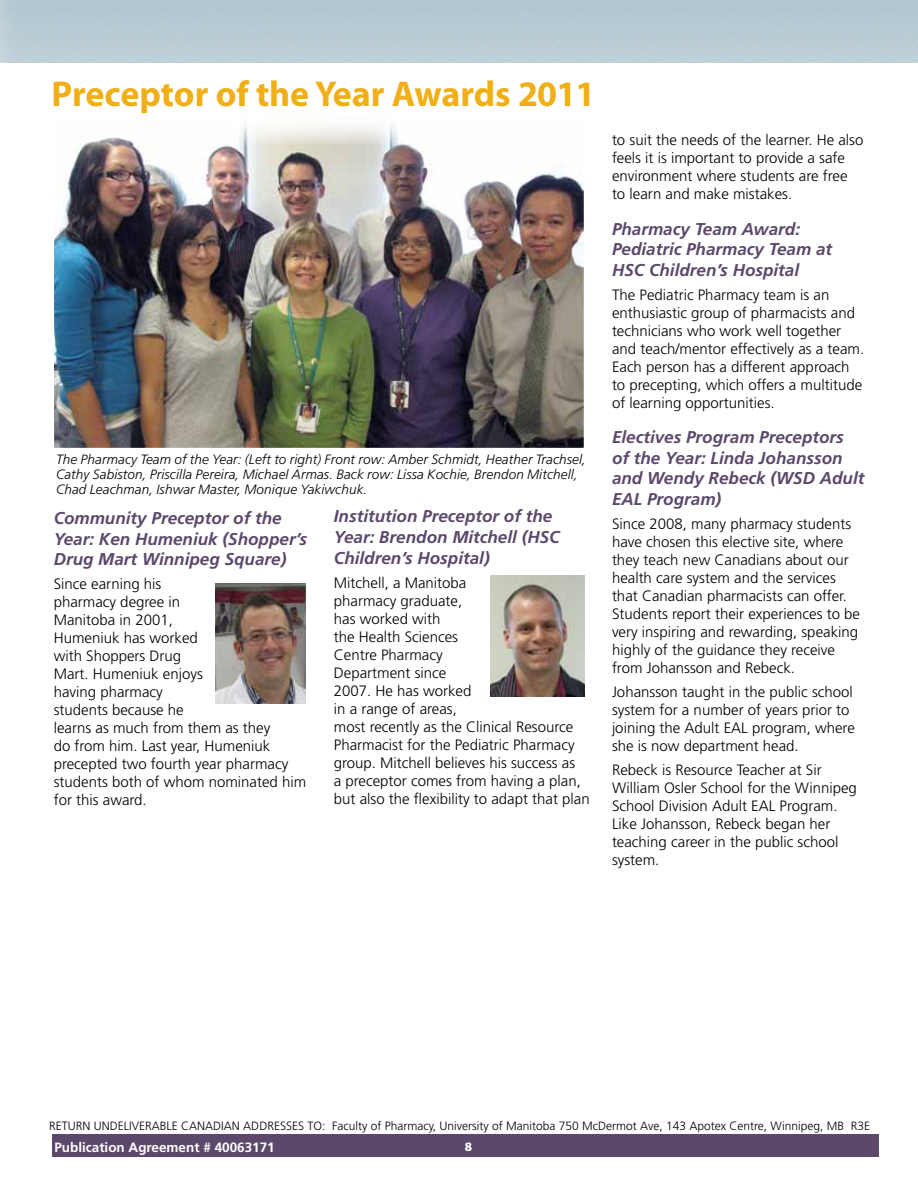
<style>
.page{position:relative;width:918px;height:1188px;background:#fff}
.page>*{position:absolute;margin:0;border:0;box-sizing:border-box;transform-origin:0 0}
.t1{font:700 36px "Myriad";letter-spacing:-.005em;color:#f0af16}
.t2{font:italic 700 17.1px/20.5px "Frutiger";color:#5b486a}
.t3{font:300 15px/18px "Frutiger";color:#000}
.t4{font:italic 300 13.5px/15px "Frutiger";letter-spacing:.01em;color:#000}
.t5{font:700 13.5px "Frutiger";color:#fff}
.t6{font:300 12px "Frutiger";color:#000}
.t7{font:900 12px "Frutiger";color:#fff}
</style>
<div class="page">
<div style="left:53px;top:1134px;width:826px;height:23px;background:#5b486a"></div>
<img style="left:55px;top:124px;width:528px;height:323px">
<img style="left:216px;top:583px;width:90px;height:120px">
<img style="left:490px;top:576px;width:95px;height:121px">
<h1 class="t1" style="left:52px;top:76px;width:545px">Preceptor of the Year Awards 2011</h1>
<p class="t4" style="left:56px;top:452px;width:532px">The Pharmacy Team of the Year: (Left to right) Front row: Amber Schmidt, Heather Trachsel,<br>Cathy Sabiston, Priscilla Pereira, Michael Armas. Back row: Lissa Kochie, Brendon Mitchell,<br>Chad Leachman, Ishwar Master, Monique Yakiwchuk.</p>
<p class="t2" style="left:334px;top:506px;width:227px">Institution Preceptor of the<br>Year: Brendon Mitchell (HSC<br>Children’s Hospital)</p>
<p class="t3" style="left:334px;top:573px;width:257px">Mitchell, a Manitoba<br>pharmacy graduate,<br>has worked with<br>the Health Sciences<br>Centre Pharmacy<br>Department since<br>2007. He has worked<br>in a range of areas,<br>most recently as the Clinical Resource<br>Pharmacist for the Pediatric Pharmacy group. Mitchell believes his success as<br>a preceptor comes from having a plan, but also the flexibility to adapt that plan</p>
<p class="t2" style="left:54px;top:508px;width:255px">Community Preceptor of the<br>Year: Ken Humeniuk (Shopper’s<br>Drug Mart Winnipeg Square)</p>
<p class="t3" style="left:54px;top:575px;width:254px">Since earning his<br>pharmacy degree in<br>Manitoba in 2001,<br>Humeniuk has worked<br>with Shoppers Drug<br>Mart. Humeniuk enjoys<br>having pharmacy<br>students because he<br>learns as much from them as they<br>do from him. Last year, Humeniuk precepted two fourth year pharmacy students both of whom nominated him for this award.</p>
<p class="t3" style="left:612px;top:131px;width:253px">to suit the needs of the learner. He also feels it is important to provide a safe environment where students are free to learn and make mistakes.</p>
<p class="t2" style="left:612px;top:218px;width:222px">Pharmacy Team Award:<br>Pediatric Pharmacy Team at<br>HSC Children’s Hospital</p>
<p class="t3" style="left:612px;top:286px;width:254px">The Pediatric Pharmacy team is an enthusiastic group of pharmacists and technicians who work well together and teach/mentor effectively as a team.<br>Each person has a different approach to precepting, which offers a multitude of learning opportunities.</p>
<p class="t2" style="left:612px;top:427px;width:254px">Electives Program Preceptors of the Year: Linda Johansson and Wendy Rebeck (WSD Adult<br>EAL Program)</p>
<p class="t3" style="left:612px;top:515px;width:250px">Since 2008, many pharmacy students have chosen this elective site, where they teach new Canadians about our health care system and the services that Canadian pharmacists can offer.<br>Students report their experiences to be very inspiring and rewarding, speaking highly of the guidance they receive from Johansson and Rebeck.</p>
<p class="t3" style="left:612px;top:683px;width:244px">Johansson taught in the public school system for a number of years prior to joining the Adult EAL program, where she is now department head.</p>
<p class="t3" style="left:612px;top:761px;width:246px">Rebeck is Resource Teacher at Sir<br>William Osler School for the Winnipeg<br>School Division Adult EAL Program.<br>Like Johansson, Rebeck began her teaching career in the public school system.</p>
<p class="t6" style="left:49px;top:1119px;width:822px">RETURN UNDELIVERABLE CANADIAN ADDRESSES TO: Faculty of Pharmacy, University of Manitoba 750 McDermot Ave, 143 Apotex Centre, Winnipeg, MB R3E</p>
<p class="t5" style="left:54px;top:1139px;width:222px">Publication Agreement # 40063171</p>
<p class="t7" style="left:465px;top:1140px;width:9px">8</p>
</div>
